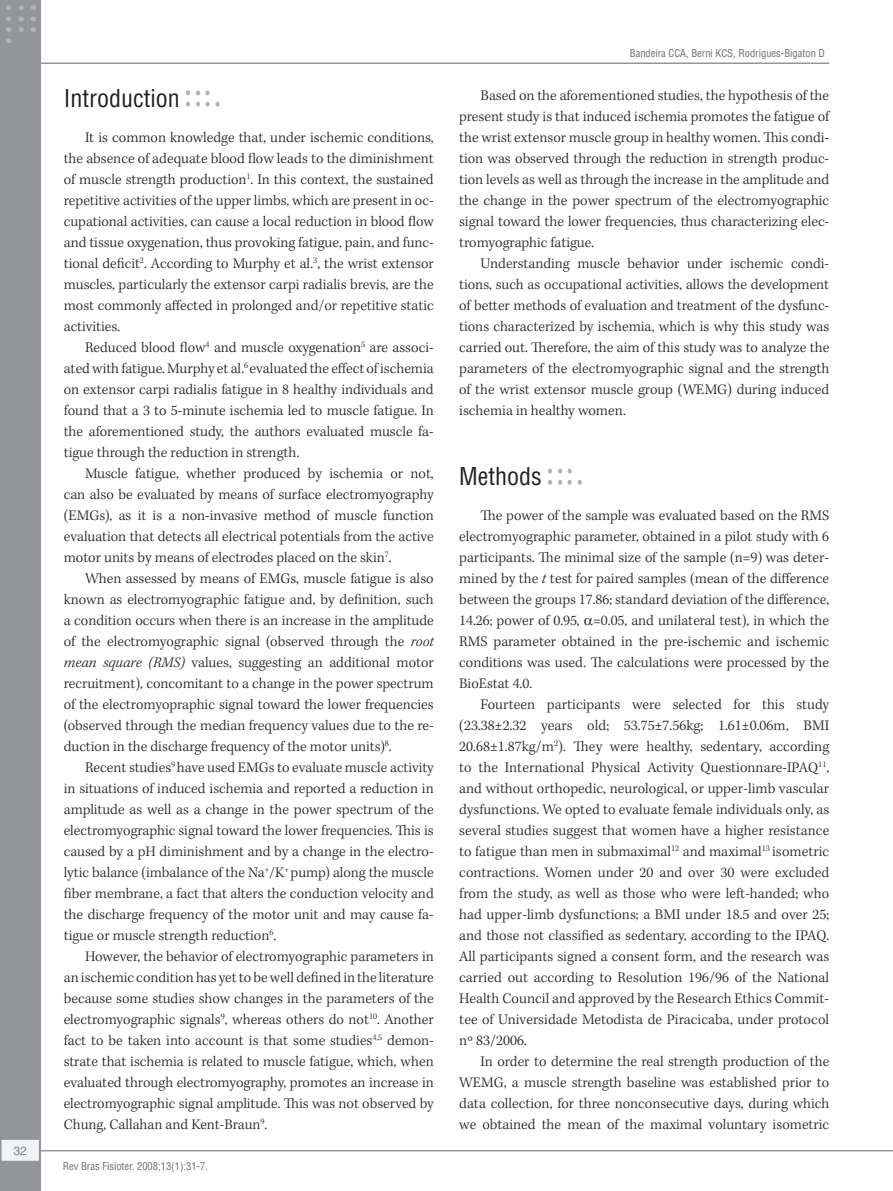
<style>
.page{position:relative;width:893px;height:1191px;background:#fff}
.page>*{position:absolute;margin:0;border:0;box-sizing:border-box;transform-origin:0 0}
.z04_0_Sub1{font:condensed 24px "Helvetica LT Std";color:#231f20}
.z05_0_texto_txt{font:300 15px/21px "Kepler Std";color:#231f20;text-align:justify}
.t1{font:12px "Helvetica LT Std";color:#808285}
.z06_2_cabecalho{font:condensed 10.5px "Helvetica LT Std";color:#6c6d70}
.s1{font-style:italic}
</style>
<div class="page">
<svg style="left:196px;top:102px;width:24px;height:5px"></svg>
<svg style="left:186px;top:102px;width:4px;height:5px"></svg>
<svg style="left:196px;top:90px;width:14px;height:5px"></svg>
<svg style="left:186px;top:90px;width:4px;height:5px"></svg>
<svg style="left:578px;top:480px;width:4px;height:5px"></svg>
<svg style="left:558px;top:480px;width:14px;height:5px"></svg>
<svg style="left:548px;top:480px;width:4px;height:5px"></svg>
<svg style="left:558px;top:468px;width:14px;height:5px"></svg>
<svg style="left:548px;top:468px;width:4px;height:5px"></svg>
<hr style="left:14px;top:1150px;width:879px;height:1px;background:#939598">
<hr style="left:13px;top:62px;width:816px;height:2px;background:#939598">
<div style="left:0;top:0;width:40px;height:1191px;background:#939598"></div>
<div style="left:1px;top:1139px;width:39px;height:22px;background:#f2f3f4"></div>
<div style="left:0;top:1138px;width:40px;height:24px;border:2px solid #939598"></div>
<svg style="left:6px;top:39px;width:5px;height:4px"></svg>
<svg style="left:6px;top:27px;width:5px;height:5px"></svg>
<svg style="left:6px;top:17px;width:5px;height:4px"></svg>
<svg style="left:6px;top:5px;width:5px;height:5px"></svg>
<svg style="left:19px;top:27px;width:5px;height:5px"></svg>
<svg style="left:19px;top:17px;width:5px;height:4px"></svg>
<svg style="left:19px;top:5px;width:5px;height:5px"></svg>
<svg style="left:31px;top:27px;width:5px;height:5px"></svg>
<svg style="left:31px;top:17px;width:5px;height:4px"></svg>
<svg style="left:31px;top:5px;width:5px;height:5px"></svg>
<p class="t1" style="left:14px;top:1143px;width:15px">32</p>
<p class="z04_0_Sub1" style="left:64px;top:83px;width:117px">Introduction</p>
<p class="z05_0_texto_txt" style="left:64px;top:127px;width:371px;text-indent:21px">It is common knowledge that, under ischemic conditions, the absence of adequate blood flow leads to the diminishment of muscle strength production<sup>1</sup>. In this context, the sustained repetitive activities of the upper limbs, which are present in oc&shy;cupational activities, can cause a local reduction in blood flow and tissue oxygenation, thus provoking fatigue, pain, and func&shy;tional deficit<sup>2</sup>. According to Murphy et al.<sup>3</sup>, the wrist extensor muscles, particularly the extensor carpi radialis brevis, are the most commonly affected in prolonged and/or repetitive static activities.</p>
<p class="z05_0_texto_txt" style="left:64px;top:337px;width:371px;text-indent:21px">Reduced blood flow<sup>4</sup> and muscle oxygenation<sup>5</sup> are associ&shy;ated with fatigue. Murphy et al.<sup>6</sup> evaluated the effect of ischemia on extensor carpi radialis fatigue in 8 healthy individuals and found that a 3 to 5-minute ischemia led to muscle fatigue. In the aforementioned study, the authors evaluated muscle fa&shy;tigue through the reduction in strength.</p>
<p class="z05_0_texto_txt" style="left:64px;top:463px;width:371px;text-indent:21px">Muscle fatigue, whether produced by ischemia or not, can also be evaluated by means of surface electromyography (EMGs), as it is a non-invasive method of muscle function evaluation that detects all electrical potentials from the active motor units by means of electrodes placed on the skin<sup>7</sup>.</p>
<p class="z05_0_texto_txt" style="left:64px;top:568px;width:371px;text-indent:21px">When assessed by means of EMGs, muscle fatigue is also known as electromyographic fatigue and, by definition, such a condition occurs when there is an increase in the amplitude of the electromyographic signal (observed through the <span class="s1">root mean square (RMS)</span> values, suggesting an additional motor recruitment), concomitant to a change in the power spectrum of the electromyopraphic signal toward the lower frequencies (observed through the median frequency values due to the re&shy;duction in the discharge frequency of the motor units)<sup>8</sup>.</p>
<p class="z05_0_texto_txt" style="left:64px;top:757px;width:371px;text-indent:21px">Recent studies<sup>9</sup> have used EMGs to evaluate muscle activity in situations of induced ischemia and reported a reduction in amplitude as well as a change in the power spectrum of the electromyographic signal toward the lower frequencies. This is caused by a pH diminishment and by a change in the electro&shy;lytic balance (imbalance of the Na<sup>+</sup>/K<sup>+</sup> pump) along the muscle fiber membrane, a fact that alters the conduction velocity and the discharge frequency of the motor unit and may cause fa&shy;tigue or muscle strength reduction<sup>6</sup>.</p>
<p class="z05_0_texto_txt" style="left:64px;top:946px;width:371px;text-indent:21px">However, the behavior of electromyographic parameters in an ischemic condition has yet to be well defined in the literature because some studies show changes in the parameters of the electromyographic signals<sup>9</sup>, whereas others do not<sup>10</sup>. Another fact to be taken into account is that some studies<sup>4,5</sup> demon&shy;strate that ischemia is related to muscle fatigue, which, when evaluated through electromyography, promotes an increase in electromyographic signal amplitude. This was not observed by Chung, Callahan and Kent-Braun<sup>9</sup>.</p>
<p class="z06_2_cabecalho" style="left:63px;top:1160px;width:147px">Rev Bras Fisioter. 2008;13(1):31-7.</p>
<p class="z06_2_cabecalho" style="left:630px;top:46px;width:197px">Bandeira CCA, Berni KCS, Rodrigues-Bigaton D</p>
<p class="z05_0_texto_txt" style="left:459px;top:85px;width:371px;text-indent:21px">Based on the aforementioned studies, the hypothesis of the present study is that induced ischemia promotes the fatigue of the wrist extensor muscle group in healthy women. This condi&shy;tion was observed through the reduction in strength produc&shy;tion levels as well as through the increase in the amplitude and the change in the power spectrum of the electromyographic signal toward the lower frequencies, thus characterizing elec&shy;tromyographic fatigue.</p>
<p class="z05_0_texto_txt" style="left:459px;top:253px;width:371px;text-indent:21px">Understanding muscle behavior under ischemic condi&shy;tions, such as occupational activities, allows the development of better methods of evaluation and treatment of the dysfunc&shy;tions characterized by ischemia, which is why this study was carried out. Therefore, the aim of this study was to analyze the parameters of the electromyographic signal and the strength of the wrist extensor muscle group (WEMG) during induced ischemia in healthy women.</p>
<p class="z04_0_Sub1" style="left:459px;top:461px;width:84px">Methods</p>
<p class="z05_0_texto_txt" style="left:459px;top:505px;width:371px;text-indent:21px">The power of the sample was evaluated based on the RMS electromyographic parameter, obtained in a pilot study with 6 participants. The minimal size of the sample (n=9) was deter&shy;mined by the <span class="s1">t</span> test for paired samples (mean of the difference between the groups 17.86; standard deviation of the difference, 14.26; power of 0.95, =0.05, and unilateral test), in which the RMS parameter obtained in the pre-ischemic and ischemic conditions was used. The calculations were processed by the BioEstat 4.0.</p>
<p class="z05_0_texto_txt" style="left:459px;top:694px;width:371px;text-indent:21px">Fourteen participants were selected for this study (23.38±2.32 years old; 53.75±7.56kg; 1.61±0.06m, BMI 20.68±1.87kg/m<sup>2</sup>). They were healthy, sedentary, according to the International Physical Activity Questionnare-IPAQ<sup>11</sup>, and without orthopedic, neurological, or upper-limb vascular dysfunctions. We opted to evaluate female individuals only, as several studies suggest that women have a higher resistance to fatigue than men in submaximal<sup>12</sup> and maximal<sup>13</sup> isometric contractions. Women under 20 and over 30 were excluded from the study, as well as those who were left-handed; who had upper-limb dysfunctions; a BMI under 18.5 and over 25; and those not classified as sedentary, according to the IPAQ.<br>All participants signed a consent form, and the research was carried out according to Resolution 196/96 of the National Health Council and approved by the Research Ethics Commit&shy;tee of Universidade Metodista de Piracicaba, under protocol nº 83/2006.</p>
<p class="z05_0_texto_txt" style="left:459px;top:1051px;width:371px;text-indent:21px">In order to determine the real strength production of the WEMG, a muscle strength baseline was established prior to data collection, for three nonconsecutive days, during which we obtained the mean of the maximal voluntary isometric</p>
</div>
